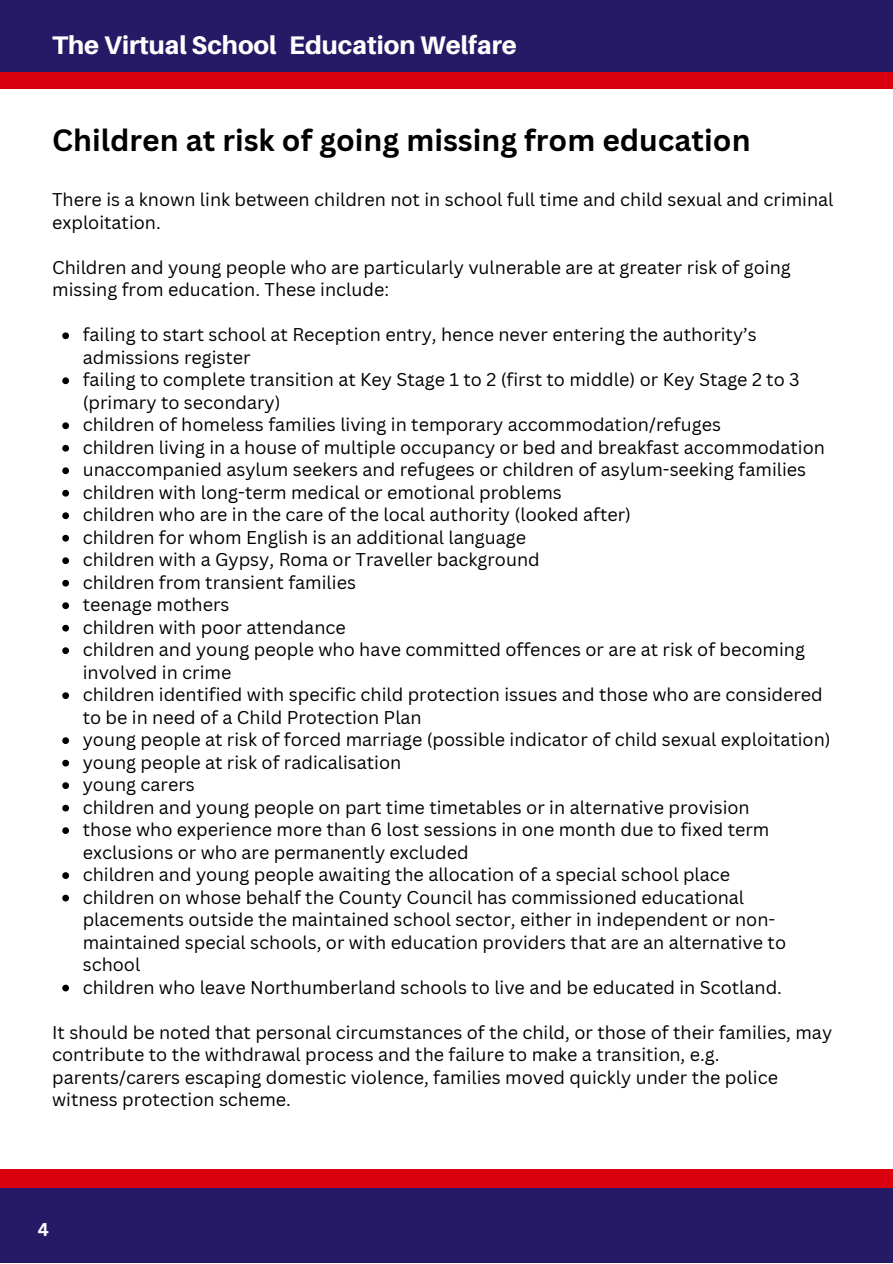
<style>
.page{position:relative;width:893px;height:1264px;background:#fff}
.page>*{position:absolute;margin:0;border:0;box-sizing:border-box;transform-origin:0 0}
.t1{font:700 30px "Canva Sans";color:#000}
.t2{font:800 25.5px "Aileron";color:#fff}
.t3{font:18px/22.5px "Canva Sans";color:#000}
.t4{font:700 18px "Canva Sans";color:#fff}
</style>
<div class="page">
<div style="left:0;top:0;width:892px;height:79px;background:#261966"></div>
<div style="left:0;top:73px;width:892px;height:16px;background:#d9010e"></div>
<div style="left:0;top:1169px;width:892px;height:59px;background:#d9010e"></div>
<div style="left:0;top:1188px;width:892px;height:74px;background:#261966"></div>
<svg style="left:62px;top:332px;width:7px;height:7px"></svg>
<svg style="left:62px;top:377px;width:7px;height:7px"></svg>
<svg style="left:62px;top:422px;width:7px;height:7px"></svg>
<svg style="left:62px;top:445px;width:7px;height:6px"></svg>
<svg style="left:62px;top:467px;width:7px;height:7px"></svg>
<svg style="left:62px;top:490px;width:7px;height:6px"></svg>
<svg style="left:62px;top:512px;width:7px;height:7px"></svg>
<svg style="left:62px;top:535px;width:7px;height:6px"></svg>
<svg style="left:62px;top:557px;width:7px;height:7px"></svg>
<svg style="left:62px;top:580px;width:7px;height:6px"></svg>
<svg style="left:62px;top:602px;width:7px;height:7px"></svg>
<svg style="left:62px;top:625px;width:7px;height:6px"></svg>
<svg style="left:62px;top:647px;width:7px;height:7px"></svg>
<svg style="left:62px;top:692px;width:7px;height:7px"></svg>
<svg style="left:62px;top:737px;width:7px;height:7px"></svg>
<svg style="left:62px;top:759px;width:7px;height:7px"></svg>
<svg style="left:62px;top:782px;width:7px;height:7px"></svg>
<svg style="left:62px;top:804px;width:7px;height:7px"></svg>
<svg style="left:62px;top:827px;width:7px;height:7px"></svg>
<svg style="left:62px;top:872px;width:7px;height:7px"></svg>
<svg style="left:62px;top:894px;width:7px;height:7px"></svg>
<svg style="left:62px;top:984px;width:7px;height:7px"></svg>
<h2 class="t2" style="left:52px;top:29px;width:226px">The Virtual School</h2>
<h2 class="t2" style="left:289px;top:29px;width:229px">Education Welfare</h2>
<h1 class="t1" style="left:52px;top:119px;width:699px">Children at risk of going missing from education</h1>
<p class="t3" style="left:52px;top:188px;width:782px">There is a known link between children not in school full time and child sexual and criminal exploitation.</p>
<p class="t3" style="left:52px;top:256px;width:740px">Children and young people who are particularly vulnerable are at greater risk of going missing from education. These include:</p>
<p class="t3" style="left:83px;top:323px;width:749px">failing to start school at Reception entry, hence never entering the authority’s admissions register<br>failing to complete transition at Key Stage 1 to 2 (first to middle) or Key Stage 2 to 3 (primary to secondary)<br>children of homeless families living in temporary accommodation/refuges<br>children living in a house of multiple occupancy or bed and breakfast accommodation unaccompanied asylum seekers and refugees or children of asylum-seeking families children with long-term medical or emotional problems<br>children who are in the care of the local authority (looked after)<br>children for whom English is an additional language<br>children with a Gypsy, Roma or Traveller background<br>children from transient families<br>teenage mothers<br>children with poor attendance<br>children and young people who have committed offences or are at risk of becoming involved in crime<br>children identified with specific child protection issues and those who are considered to be in need of a Child Protection Plan<br>young people at risk of forced marriage (possible indicator of child sexual exploitation) young people at risk of radicalisation<br>young carers<br>children and young people on part time timetables or in alternative provision<br>those who experience more than 6 lost sessions in one month due to fixed term exclusions or who are permanently excluded<br>children and young people awaiting the allocation of a special school place<br>children on whose behalf the County Council has commissioned educational placements outside the maintained school sector, either in independent or non&shy;maintained special schools, or with education providers that are an alternative to school<br>children who leave Northumberland schools to live and be educated in Scotland.</p>
<p class="t3" style="left:52px;top:1020px;width:781px">It should be noted that personal circumstances of the child, or those of their families, may contribute to the withdrawal process and the failure to make a transition, e.g. parents/carers escaping domestic violence, families moved quickly under the police witness protection scheme.</p>
<p class="t4" style="left:38px;top:1216px;width:13px">4</p>
</div>
